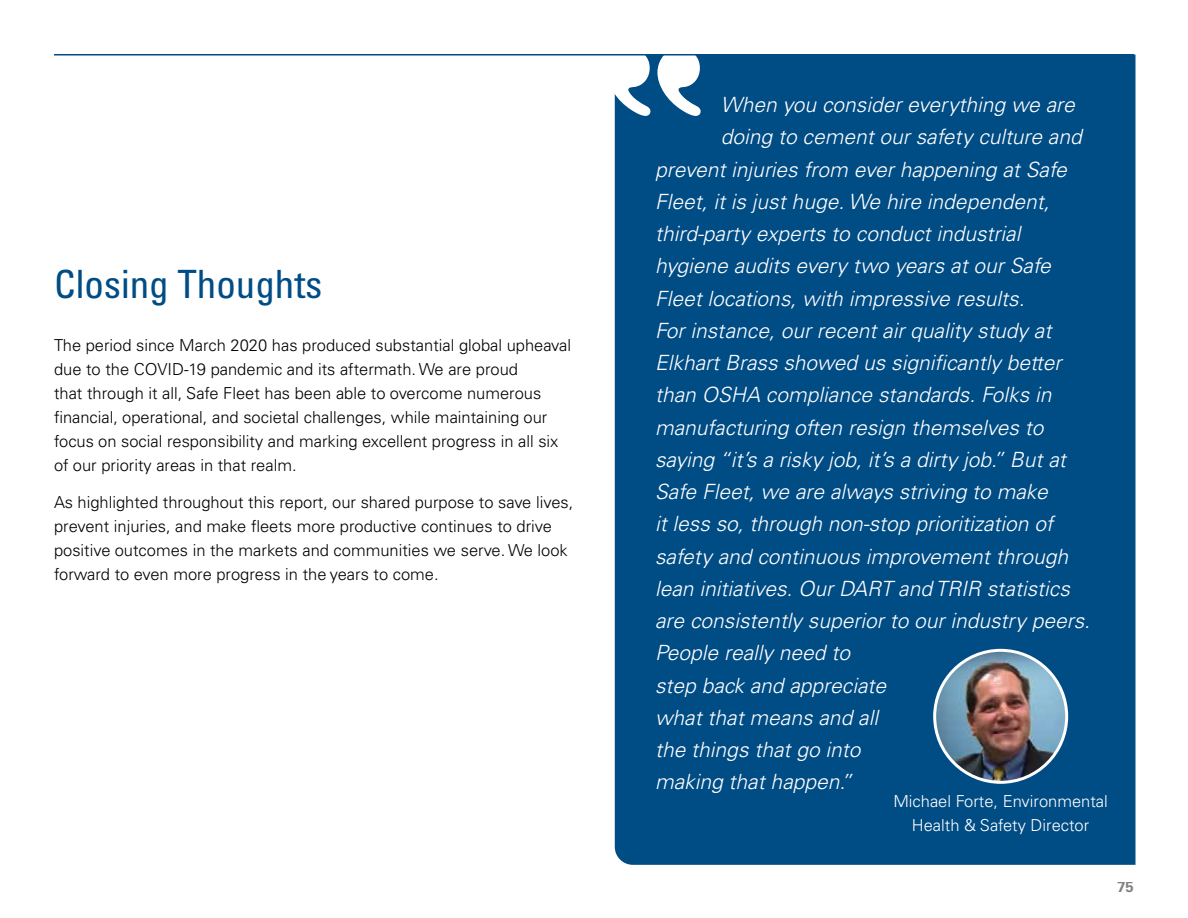
<style>
.page{position:relative;width:1188px;height:918px;background:#fff}
.page>*{position:absolute;margin:0;border:0;box-sizing:border-box;transform-origin:0 0}
.t1{font:condensed 39px "Univers LT Pro";color:#004c85}
.t2{font:italic 300 21px "Univers LT Pro 45";color:#fff}
.t3{font:300 16.5px/24px "Univers LT Pro 45";color:#000}
.t4{font:300 16.5px/24px "Univers LT Pro 45";color:#fff;text-align:center}
.t5{font:700 15px "Univers LT Pro 65";color:#000}
</style>
<div class="page">
<div style="left:615px;top:55px;width:520px;height:810px;background:#004c85"></div>
<svg style="left:657px;top:56px;width:44px;height:60px"></svg>
<svg style="left:614px;top:56px;width:36px;height:60px"></svg>
<img style="left:935px;top:650px;width:132px;height:132px;border-radius:66px">
<div style="left:933px;top:649px;width:135px;height:135px;border:3px solid #fff;border-radius:50%"></div>
<hr style="left:54px;top:54px;width:1080px;height:2px;background:#004c85">
<h1 class="t1" style="left:54px;top:260px;width:270px">Closing Thoughts</h1>
<p class="t3" style="left:54px;top:332px;width:519px">The period since March 2020 has produced substantial global upheaval due to the COVID-19 pandemic and its aftermath. We are proud<br>that through it all, Safe Fleet has been able to overcome numerous financial, operational, and societal challenges, while maintaining our focus on social responsibility and marking excellent progress in all six of our priority areas in that realm.</p>
<p class="t3" style="left:54px;top:490px;width:521px">As highlighted throughout this report, our shared purpose to save lives, prevent injuries, and make fleets more productive continues to drive positive outcomes in the markets and communities we serve. We look forward to even more progress in the years to come.</p>
<p class="t2" style="left:721px;top:92px;width:355px">When you consider everything we are</p>
<p class="t2" style="left:721px;top:124px;width:362px">doing to cement our safety culture and</p>
<p class="t2" style="left:655px;top:156px;width:413px">prevent injuries from ever happening at Safe</p>
<p class="t2" style="left:655px;top:188px;width:396px">Fleet, it is just huge. We hire independent,</p>
<p class="t2" style="left:655px;top:221px;width:367px">third-party experts to conduct industrial</p>
<p class="t2" style="left:655px;top:253px;width:397px">hygiene audits every two years at our Safe</p>
<p class="t2" style="left:655px;top:285px;width:371px">Fleet locations, with impressive results.</p>
<p class="t2" style="left:655px;top:317px;width:398px">For instance, our recent air quality study at</p>
<p class="t2" style="left:655px;top:350px;width:408px">Elkhart Brass showed us significantly better</p>
<p class="t2" style="left:655px;top:382px;width:398px">than OSHA compliance standards. Folks in</p>
<p class="t2" style="left:655px;top:414px;width:390px">manufacturing often resign themselves to</p>
<p class="t2" style="left:655px;top:446px;width:412px">saying “it’s a risky job, it’s a dirty job.” But at</p>
<p class="t2" style="left:655px;top:479px;width:394px">Safe Fleet, we are always striving to make</p>
<p class="t2" style="left:655px;top:511px;width:399px">it less so, through non-stop prioritization of</p>
<p class="t2" style="left:655px;top:543px;width:415px">safety and continuous improvement through</p>
<p class="t2" style="left:655px;top:575px;width:416px">lean initiatives. Our DART and TRIR statistics</p>
<p class="t2" style="left:655px;top:608px;width:436px">are consistently superior to our industry peers.</p>
<p class="t2" style="left:655px;top:640px;width:196px">People really need to</p>
<p class="t2" style="left:655px;top:672px;width:233px">step back and appreciate</p>
<p class="t2" style="left:655px;top:704px;width:224px">what that means and all</p>
<p class="t2" style="left:655px;top:737px;width:207px">the things that go into</p>
<p class="t2" style="left:655px;top:769px;width:199px">making that happen.”</p>
<p class="t4" style="left:893px;top:789px;width:216px">Michael Forte, Environmental<br>Health &amp; Safety Director</p>
<p class="t5" style="left:1117px;top:877px;width:18px">75</p>
</div>
